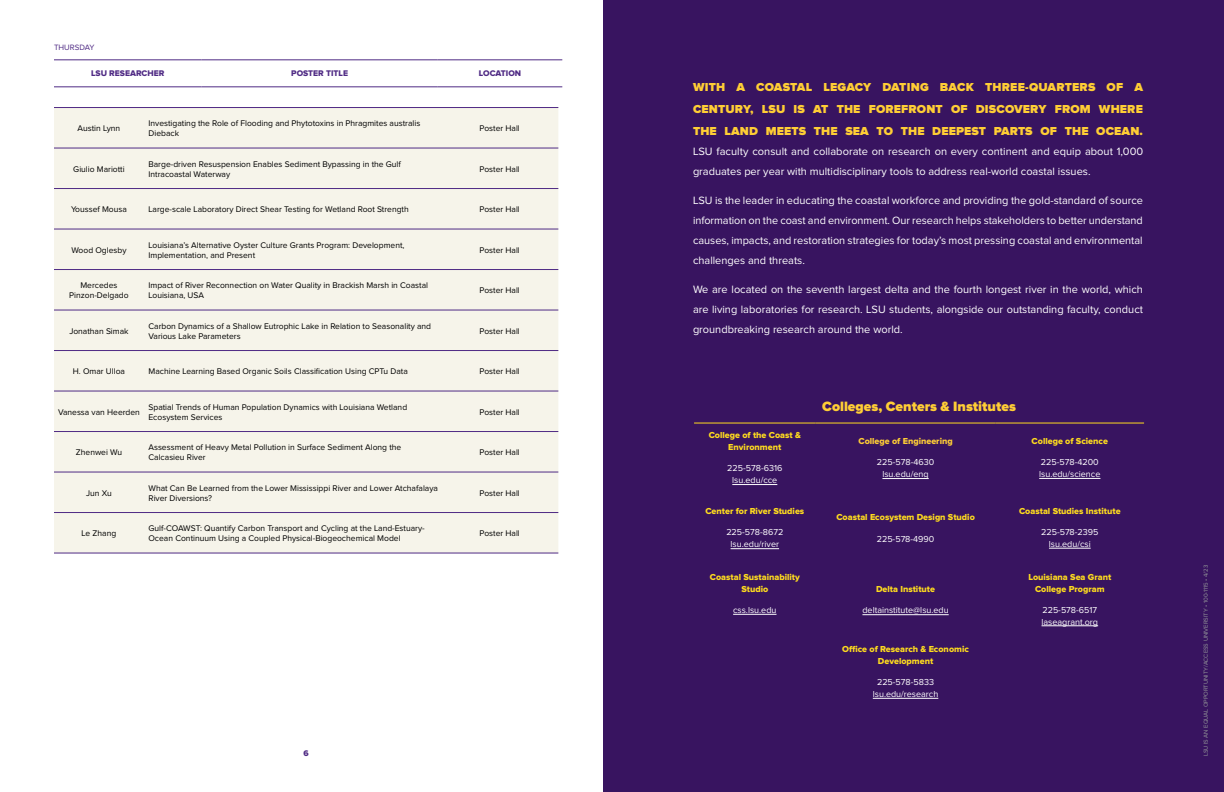
<style>
.page{position:relative;width:1224px;height:792px;background:#fff}
.page>*{position:absolute;margin:0;border:0;box-sizing:border-box;transform-origin:0 0}
.t1{font:900 14px "Proxima Nova";color:#ffce35}
.t2{font:900 12px/22px "Proxima Nova";letter-spacing:.01em;color:#ffce35;text-align:justify}
.t3{font:11px/20px "Proxima Nova";color:#fff;text-align:justify}
.t4{font:9px/12px "Proxima Nova Extrabld";color:#ffdc1e;text-align:center}
.t5{font:9px/12px "Proxima Nova";color:#fff;text-align:center}
.t6{font:9px "Proxima Nova Extrabld";color:#ffce35}
.t7{font:8.5px/10.2px "Proxima Nova";color:#000}
.t8{font:8.5px "Proxima Nova Extrabld";color:#4f2a84}
.t9{font:8px "Proxima Nova";color:#4f2a84}
.t10{font:6px "Proxima Nova";color:#939598}
</style>
<div class="page">
<hr style="left:54px;top:60px;width:148px;height:1px;background:#4f2a84">
<hr style="left:202px;top:60px;width:236px;height:1px;background:#4f2a84">
<hr style="left:438px;top:60px;width:124px;height:1px;background:#4f2a84">
<hr style="left:54px;top:87px;width:148px;height:1px;background:#4f2a84">
<hr style="left:202px;top:87px;width:236px;height:1px;background:#4f2a84">
<hr style="left:438px;top:87px;width:124px;height:1px;background:#4f2a84">
<div style="left:54px;top:108px;width:504px;height:445px;background:#f6f4ea"></div>
<hr style="left:54px;top:107px;width:90px;height:1px;background:#4f2a84">
<hr style="left:144px;top:107px;width:297px;height:1px;background:#4f2a84">
<hr style="left:54px;top:148px;width:90px;height:1px;background:#4f2a84">
<hr style="left:144px;top:148px;width:297px;height:1px;background:#4f2a84">
<hr style="left:54px;top:188px;width:90px;height:1px;background:#4f2a84">
<hr style="left:144px;top:188px;width:297px;height:1px;background:#4f2a84">
<hr style="left:54px;top:229px;width:90px;height:1px;background:#4f2a84">
<hr style="left:144px;top:229px;width:297px;height:1px;background:#4f2a84">
<hr style="left:54px;top:269px;width:90px;height:1px;background:#4f2a84">
<hr style="left:144px;top:269px;width:297px;height:1px;background:#4f2a84">
<hr style="left:54px;top:310px;width:90px;height:1px;background:#4f2a84">
<hr style="left:144px;top:310px;width:297px;height:1px;background:#4f2a84">
<hr style="left:54px;top:350px;width:90px;height:1px;background:#4f2a84">
<hr style="left:144px;top:350px;width:297px;height:1px;background:#4f2a84">
<hr style="left:54px;top:391px;width:90px;height:1px;background:#4f2a84">
<hr style="left:144px;top:391px;width:297px;height:1px;background:#4f2a84">
<hr style="left:54px;top:431px;width:90px;height:1px;background:#4f2a84">
<hr style="left:144px;top:431px;width:297px;height:1px;background:#4f2a84">
<hr style="left:54px;top:472px;width:90px;height:1px;background:#4f2a84">
<hr style="left:144px;top:472px;width:297px;height:1px;background:#4f2a84">
<hr style="left:54px;top:512px;width:90px;height:1px;background:#4f2a84">
<hr style="left:144px;top:512px;width:297px;height:1px;background:#4f2a84">
<hr style="left:54px;top:553px;width:90px;height:1px;background:#4f2a84">
<hr style="left:144px;top:553px;width:297px;height:1px;background:#4f2a84">
<hr style="left:441px;top:107px;width:117px;height:1px;background:#4f2a84">
<hr style="left:441px;top:148px;width:117px;height:1px;background:#4f2a84">
<hr style="left:441px;top:188px;width:117px;height:1px;background:#4f2a84">
<hr style="left:441px;top:229px;width:117px;height:1px;background:#4f2a84">
<hr style="left:441px;top:269px;width:117px;height:1px;background:#4f2a84">
<hr style="left:441px;top:310px;width:117px;height:1px;background:#4f2a84">
<hr style="left:441px;top:350px;width:117px;height:1px;background:#4f2a84">
<hr style="left:441px;top:391px;width:117px;height:1px;background:#4f2a84">
<hr style="left:441px;top:431px;width:117px;height:1px;background:#4f2a84">
<hr style="left:441px;top:472px;width:117px;height:1px;background:#4f2a84">
<hr style="left:441px;top:512px;width:117px;height:1px;background:#4f2a84">
<hr style="left:441px;top:553px;width:117px;height:1px;background:#4f2a84">
<div style="left:603px;top:0;width:621px;height:792px;background:#381460"></div>
<hr style="left:694px;top:423px;width:122px;height:1px;background:#ffdc1e">
<hr style="left:816px;top:423px;width:180px;height:1px;background:#ffdc1e">
<hr style="left:996px;top:423px;width:148px;height:1px;background:#ffdc1e">
<hr style="left:1039px;top:478px;width:61px;height:1px;background:#fff">
<hr style="left:1049px;top:548px;width:42px;height:1px;background:#fff">
<hr style="left:733px;top:614px;width:44px;height:1px;background:#fff">
<hr style="left:731px;top:549px;width:48px;height:1px;background:#fff">
<hr style="left:732px;top:484px;width:45px;height:1px;background:#fff">
<hr style="left:1042px;top:626px;width:56px;height:1px;background:#fff">
<hr style="left:873px;top:698px;width:65px;height:1px;background:#fff">
<hr style="left:862px;top:615px;width:87px;height:1px;background:#fff">
<hr style="left:882px;top:478px;width:47px;height:1px;background:#fff">
<p class="t9" style="left:54px;top:42px;width:42px">THURSDAY</p>
<p class="t8" style="left:91px;top:68px;width:75px">LSU RESEARCHER</p>
<p class="t8" style="left:291px;top:68px;width:58px">POSTER TITLE</p>
<p class="t8" style="left:479px;top:68px;width:44px">LOCATION</p>
<p class="t7" style="left:78px;top:123px;width:44px">Austin Lynn</p>
<p class="t7" style="left:148px;top:118px;width:273px">Investigating the Role of Flooding and Phytotoxins in Phragmites australis<br>Dieback</p>
<p class="t7" style="left:480px;top:123px;width:42px">Poster Hall</p>
<p class="t7" style="left:73px;top:164px;width:53px">Giulio Mariotti</p>
<p class="t7" style="left:148px;top:159px;width:254px">Barge-driven Resuspension Enables Sediment Bypassing in the Gulf<br>Intracoastal Waterway</p>
<p class="t7" style="left:480px;top:164px;width:42px">Poster Hall</p>
<p class="t7" style="left:71px;top:204px;width:57px">Youssef Mousa</p>
<p class="t7" style="left:148px;top:204px;width:262px">Large-scale Laboratory Direct Shear Testing for Wetland Root Strength</p>
<p class="t7" style="left:480px;top:204px;width:42px">Poster Hall</p>
<p class="t7" style="left:71px;top:245px;width:57px">Wood Oglesby</p>
<p class="t7" style="left:148px;top:240px;width:258px">Louisiana’s Alternative Oyster Culture Grants Program: Development,<br>Implementation, and Present</p>
<p class="t7" style="left:480px;top:245px;width:42px">Poster Hall</p>
<p class="t7" style="left:69px;top:280px;width:61px;text-align:center">Mercedes<br>Pinzon-Delgado</p>
<p class="t7" style="left:148px;top:280px;width:281px">Impact of River Reconnection on Water Quality in Brackish Marsh in Coastal<br>Louisiana, USA</p>
<p class="t7" style="left:480px;top:285px;width:42px">Poster Hall</p>
<p class="t7" style="left:69px;top:326px;width:61px">Jonathan Simak</p>
<p class="t7" style="left:148px;top:321px;width:284px">Carbon Dynamics of a Shallow Eutrophic Lake in Relation to Seasonality and<br>Various Lake Parameters</p>
<p class="t7" style="left:480px;top:326px;width:42px">Poster Hall</p>
<p class="t7" style="left:73px;top:366px;width:54px">H. Omar Ulloa</p>
<p class="t7" style="left:148px;top:366px;width:261px">Machine Learning Based Organic Soils Classification Using CPTu Data</p>
<p class="t7" style="left:480px;top:366px;width:42px">Poster Hall</p>
<p class="t7" style="left:58px;top:407px;width:83px">Vanessa van Heerden</p>
<p class="t7" style="left:148px;top:402px;width:260px">Spatial Trends of Human Population Dynamics with Louisiana Wetland<br>Ecosystem Services</p>
<p class="t7" style="left:480px;top:407px;width:42px">Poster Hall</p>
<p class="t7" style="left:76px;top:447px;width:48px">Zhenwei Wu</p>
<p class="t7" style="left:148px;top:442px;width:254px">Assessment of Heavy Metal Pollution in Surface Sediment Along the<br>Calcasieu River</p>
<p class="t7" style="left:480px;top:447px;width:42px">Poster Hall</p>
<p class="t7" style="left:86px;top:488px;width:27px">Jun Xu</p>
<p class="t7" style="left:148px;top:483px;width:291px">What Can Be Learned from the Lower Mississippi River and Lower Atchafalaya<br>River Diversions?</p>
<p class="t7" style="left:480px;top:488px;width:42px">Poster Hall</p>
<p class="t7" style="left:82px;top:528px;width:36px">Le Zhang</p>
<p class="t7" style="left:148px;top:523px;width:278px">Gulf-COAWST: Quantify Carbon Transport and Cycling at the Land-Estuary-<br>Ocean Continuum Using a Coupled Physical-Biogeochemical Model</p>
<p class="t7" style="left:480px;top:528px;width:42px">Poster Hall</p>
<p class="t8" style="left:303px;top:748px;width:7px">6</p>
<h2 class="t2" style="left:693px;top:77px;width:452px">WITH A COASTAL LEGACY DATING BACK THREE-QUARTERS OF A CENTURY, LSU IS AT THE FOREFRONT OF DISCOVERY FROM WHERE THE LAND MEETS THE SEA TO THE DEEPEST PARTS OF THE OCEAN.</h2>
<p class="t3" style="left:693px;top:142px;width:452px">LSU faculty consult and collaborate on research on every continent and equip about 1,000 graduates per year with multidisciplinary tools to address real-world coastal issues.</p>
<p class="t3" style="left:693px;top:191px;width:452px">LSU is the leader in educating the coastal workforce and providing the gold-standard of source information on the coast and environment. Our research helps stakeholders to better understand causes, impacts, and restoration strategies for today’s most pressing coastal and environmental challenges and threats.</p>
<p class="t3" style="left:693px;top:280px;width:452px">We are located on the seventh largest delta and the fourth longest river in the world, which are living laboratories for research. LSU students, alongside our outstanding faculty, conduct groundbreaking research around the world.</p>
<p class="t4" style="left:709px;top:429px;width:94px">College of the Coast &amp;<br>Environment</p>
<p class="t5" style="left:727px;top:462px;width:57px">225-578-6316 lsu.edu/cce</p>
<p class="t4" style="left:705px;top:505px;width:100px">Center for River Studies</p>
<p class="t5" style="left:726px;top:526px;width:58px">225-578-8672 lsu.edu/river</p>
<p class="t4" style="left:710px;top:571px;width:92px">Coastal Sustainability<br>Studio</p>
<p class="t5" style="left:733px;top:604px;width:45px">css.lsu.edu</p>
<h1 class="t1" style="left:822px;top:398px;width:195px">Colleges, Centers &amp; Institutes</h1>
<p class="t6" style="left:858px;top:436px;width:96px">College of Engineering</p>
<p class="t5" style="left:877px;top:456px;width:59px">225-578-4630 lsu.edu/eng</p>
<p class="t4" style="left:836px;top:511px;width:140px">Coastal Ecosystem Design Studio</p>
<p class="t5" style="left:877px;top:533px;width:59px">225-578-4990</p>
<p class="t4" style="left:876px;top:583px;width:61px">Delta Institute</p>
<p class="t5" style="left:862px;top:604px;width:88px">deltainstitute@lsu.edu</p>
<p class="t4" style="left:842px;top:643px;width:128px">Office of Research &amp; Economic<br>Development</p>
<p class="t5" style="left:873px;top:676px;width:67px">225-578-5833 lsu.edu/research</p>
<p class="t4" style="left:1032px;top:435px;width:78px">College of Science</p>
<p class="t5" style="left:1039px;top:456px;width:63px;text-align:left">225-578-4200 lsu.edu/science</p>
<p class="t4" style="left:1019px;top:505px;width:103px">Coastal Studies Institute</p>
<p class="t5" style="left:1041px;top:526px;width:59px">225-578-2395 lsu.edu/csi</p>
<p class="t4" style="left:1028px;top:571px;width:84px">Louisiana Sea Grant<br>College Program</p>
<p class="t5" style="left:1042px;top:604px;width:58px;text-align:left">225-578-6517 laseagrant.org</p>
<p class="t10" style="left:1203px;top:756px;width:193px;rotate:-90deg">LSU IS AN EQUAL OPPORTUNITY/ACCESS UNIVERSITY • 100-1115 • 4/23</p>
</div>
